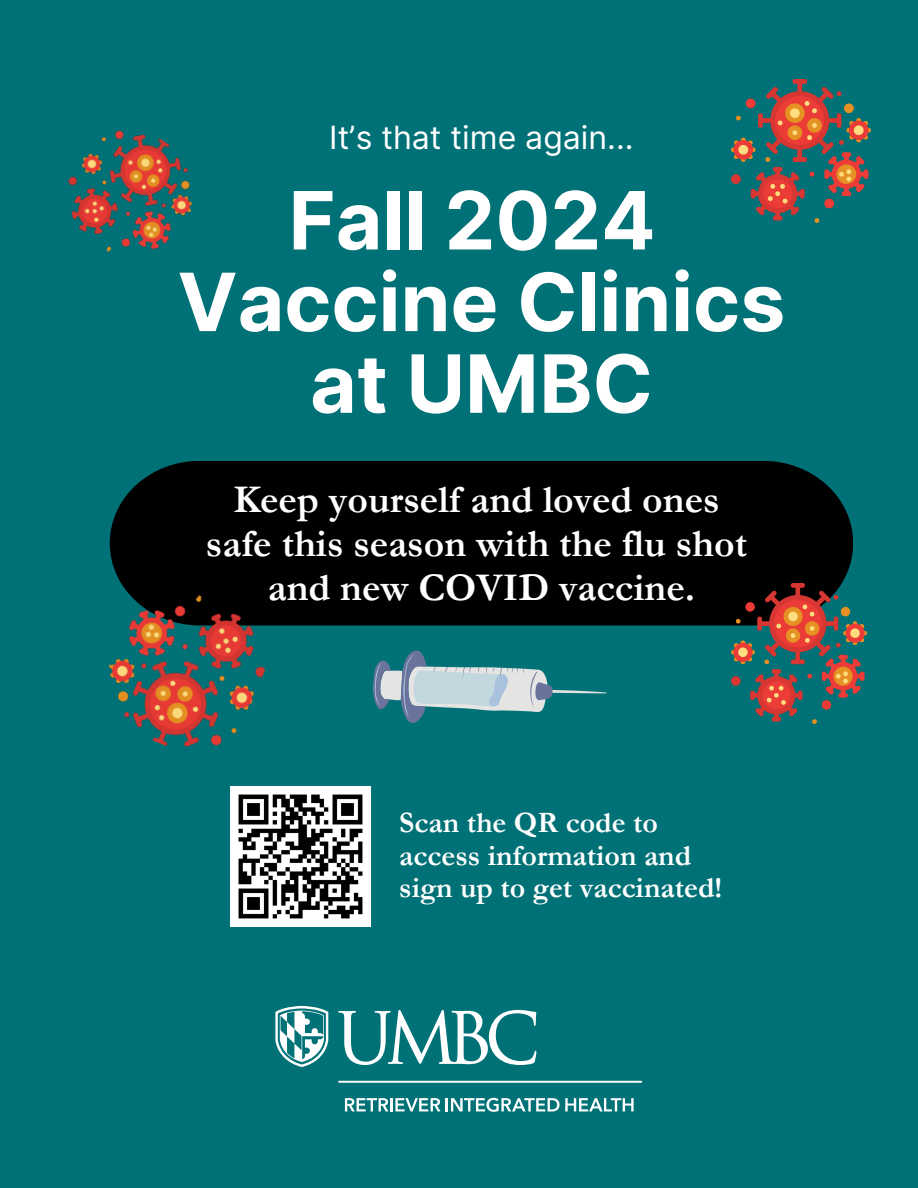
<style>
.page{position:relative;width:918px;height:1188px;background:#007176}
.page>*{position:absolute;margin:0;border:0;box-sizing:border-box;transform-origin:0 0}
.t1{font:700 80.4px/81.6px "Inter";color:#fff;text-align:center}
.t2{font:700 39.6px/44.2px "Garamond";color:#fff;text-align:center}
.t3{font:31.95px "Inter";color:#fff}
.t4{font:700 29.85px/32.7px "Garamond";color:#fff}
</style>
<div class="page">
<div style="left:110px;top:461px;width:743px;height:164px;background:#000"></div>
<svg style="left:370px;top:570px;width:237px;height:237px"></svg>
<svg style="left:356px;top:587px;width:201px;height:201px"></svg>
<img style="left:732px;top:80px;width:138px;height:143px">
<img style="left:108px;top:574px;width:174px;height:173px">
<img style="left:732px;top:584px;width:135px;height:139px">
<img style="left:68px;top:130px;width:124px;height:122px">
<img style="left:231px;top:787px;width:139px;height:139px">
<svg style="left:338px;top:1010px;width:198px;height:55px"></svg>
<hr style="left:338px;top:1081px;width:304px;height:2px;background:#fff">
<svg style="left:345px;top:1098px;width:289px;height:14px"></svg>
<svg style="left:275px;top:1006px;width:53px;height:61px"></svg>
<p class="t3" style="left:329px;top:118px;width:306px">It’s that time again...</p>
<p class="t1" style="left:178px;top:179px;width:609px">Fall 2024<br>Vaccine Clinics at UMBC</p>
<p class="t2" style="left:206px;top:478px;width:543px">Keep yourself and loved ones safe this season with the flu shot and new COVID vaccine.</p>
<p class="t4" style="left:399px;top:807px;width:324px">Scan the QR code to access information and sign up to get vaccinated!</p>
</div>
